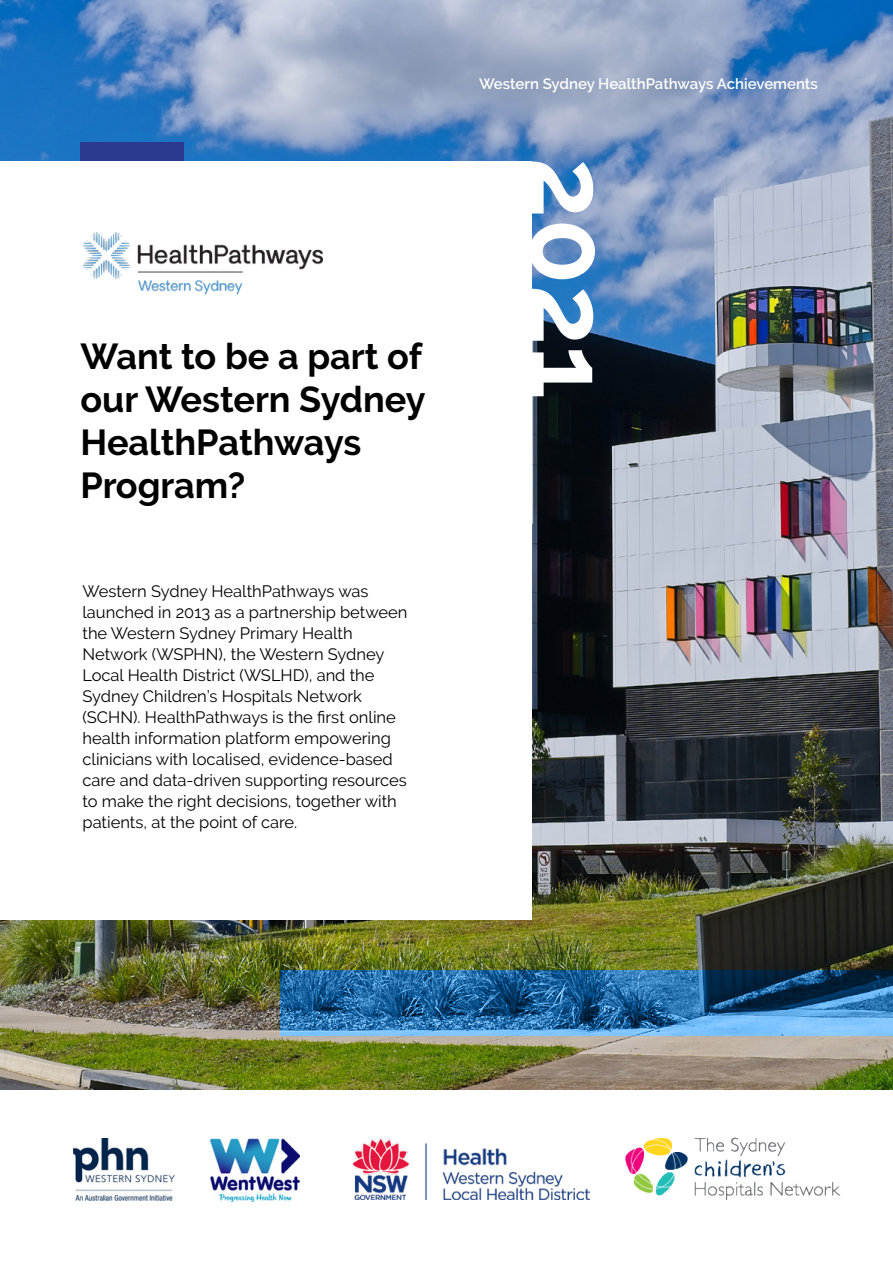
<style>
.page{position:relative;width:893px;height:1263px;background:#fff}
.page>*{position:absolute;margin:0;border:0;box-sizing:border-box;transform-origin:0 0}
.t1{font:700 108px "Raleway";color:#fff}
.t2{font:700 36px/43.2px "Raleway";color:#000}
.t3{font:16.5px/21px "Raleway";color:#000}
.t4{font:600 15px "Raleway";color:#fff}
</style>
<div class="page">
<img style="left:0;top:0;width:893px;height:1089px">
<div style="left:80px;top:142px;width:104px;height:19px;background:#2b3990"></div>
<img style="left:352px;top:1138px;width:237px;height:61px">
<img style="left:74px;top:1138px;width:101px;height:62px">
<img style="left:211px;top:1138px;width:88px;height:63px">
<img style="left:625px;top:1137px;width:216px;height:63px">
<div style="left:0;top:161px;width:532px;height:759px;background:#fff"></div>
<img style="left:84px;top:232px;width:238px;height:63px">
<svg style="left:280px;top:970px;width:613px;height:65px;background:#2c6ea4"></svg>
<h2 class="t2" style="left:80px;top:335px;width:347px">Want to be a part of our Western Sydney<br>HealthPathways<br>Program?</h2>
<p class="t3" style="left:82px;top:580px;width:327px">Western Sydney HealthPathways was launched in 2013 as a partnership between the Western Sydney Primary Health Network (WSPHN), the Western Sydney Local Health District (WSLHD), and the Sydney Children’s Hospitals Network (SCHN). HealthPathways is the first online health information platform empowering clinicians with localised, evidence-based care and data-driven supporting resources to make the right decisions, together with patients, at the point of care.</p>
<p class="t4" style="left:479px;top:75px;width:340px">Western Sydney HealthPathways Achievements</p>
<h1 class="t1" style="left:630px;top:157px;width:243px;rotate:90deg">2021</h1>
</div>
